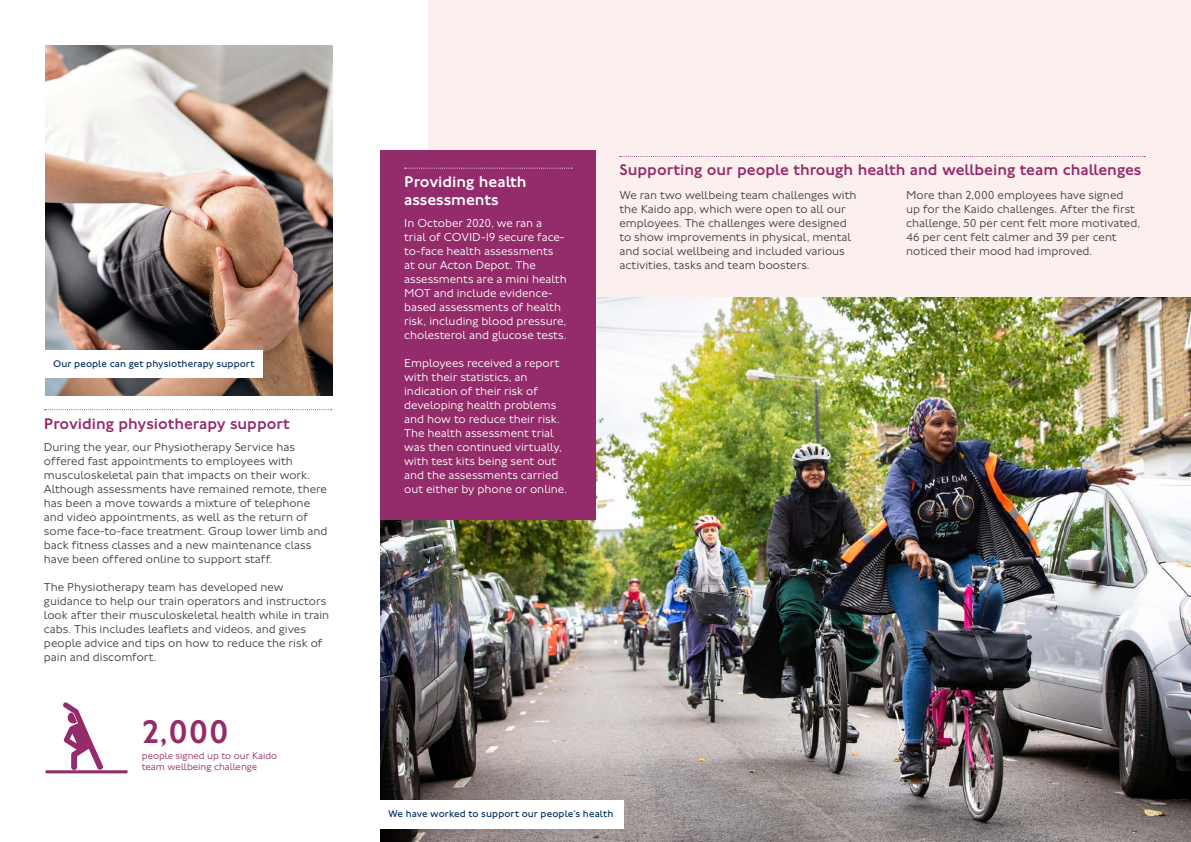
<style>
.page{position:relative;width:1191px;height:842px;background:#fff}
.page>*{position:absolute;margin:0;border:0;box-sizing:border-box;transform-origin:0 0}
.Infographic_Figure_DarkBlue_34_36_P{font:500 34px "Johnston 100";color:#942b6a}
.Story_Header_16_18_h3{font:500 16px "Johnston 100";color:#942b6a}
.Story_Header_16_18_W_O_h3{font:500 16px/18px "Johnston 100";color:#fff}
.Body_12_14_P{font:300 12px/14px "Johnston 100";color:#414042}
.Body_12_14_W_O_P{font:300 12px/14px "Johnston 100";color:#fff}
.PictureCaption_10_12_P{font:10px "Johnston 100";letter-spacing:.005em;color:#002e63}
.inforgraphic_explanation_pink{font:300 10px/11px "Johnston 100";color:#942b6a}
</style>
<div class="page">
<svg style="left:44px;top:409px;width:288px;height:1px"></svg>
<img style="left:45px;top:45px;width:287px;height:350px">
<div style="left:45px;top:350px;width:218px;height:28px;background:#fff"></div>
<svg style="left:45px;top:702px;width:83px;height:71px"></svg>
<div style="left:428px;top:0;width:763px;height:842px;background:#fcf0ee"></div>
<img style="left:380px;top:297px;width:811px;height:544px">
<div style="left:380px;top:150px;width:215px;height:370px;background:#942b6a"></div>
<svg style="left:405px;top:168px;width:167px;height:1px"></svg>
<svg style="left:620px;top:156px;width:525px;height:1px"></svg>
<div style="left:379px;top:800px;width:243px;height:28px;background:#fff"></div>
<p class="PictureCaption_10_12_P" style="left:53px;top:358px;width:203px">Our people can get physiotherapy support</p>
<h3 class="Story_Header_16_18_h3" style="left:44px;top:414px;width:247px">Providing physiotherapy support</h3>
<p class="Body_12_14_P" style="left:44px;top:441px;width:285px">During the year, our Physiotherapy Service has offered fast appointments to employees with musculoskeletal pain that impacts on their work.<br>Although assessments have remained remote, there has been a move towards a mixture of telephone and video appointments, as well as the return of some face-to-face treatment. Group lower limb and back fitness classes and a new maintenance class have been offered online to support staff.</p>
<p class="Body_12_14_P" style="left:44px;top:581px;width:287px">The Physiotherapy team has developed new guidance to help our train operators and instructors look after their musculoskeletal health while in train cabs. This includes leaflets and videos, and gives people advice and tips on how to reduce the risk of pain and discomfort.</p>
<p class="Infographic_Figure_DarkBlue_34_36_P" style="left:142px;top:713px;width:89px">2,000</p>
<p class="inforgraphic_explanation_pink" style="left:142px;top:751px;width:137px">people signed up to our Kaido team wellbeing challenge</p>
<h3 class="Story_Header_16_18_W_O_h3" style="left:404px;top:173px;width:124px">Providing health assessments</h3>
<p class="Body_12_14_W_O_P" style="left:404px;top:217px;width:164px">In October 2020, we ran a trial of COVID-19 secure face&shy;to-face health assessments at our Acton Depot. The assessments are a mini health<br>MOT and include evidence&shy;based assessments of health risk, including blood pressure, cholesterol and glucose tests.</p>
<p class="Body_12_14_W_O_P" style="left:404px;top:357px;width:164px">Employees received a report with their statistics, an indication of their risk of developing health problems and how to reduce their risk.<br>The health assessment trial was then continued virtually, with test kits being sent out and the assessments carried out either by phone or online.</p>
<h3 class="Story_Header_16_18_h3" style="left:619px;top:161px;width:523px">Supporting our people through health and wellbeing team challenges</h3>
<p class="Body_12_14_P" style="left:619px;top:189px;width:239px">We ran two wellbeing team challenges with the Kaido app, which were open to all our employees. The challenges were designed to show improvements in physical, mental and social wellbeing and included various activities, tasks and team boosters.</p>
<p class="Body_12_14_P" style="left:906px;top:189px;width:235px">More than 2,000 employees have signed up for the Kaido challenges. After the first challenge, 50 per cent felt more motivated, 46 per cent felt calmer and 39 per cent noticed their mood had improved.</p>
<p class="PictureCaption_10_12_P" style="left:388px;top:808px;width:227px">We have worked to support our people’s health</p>
</div>
